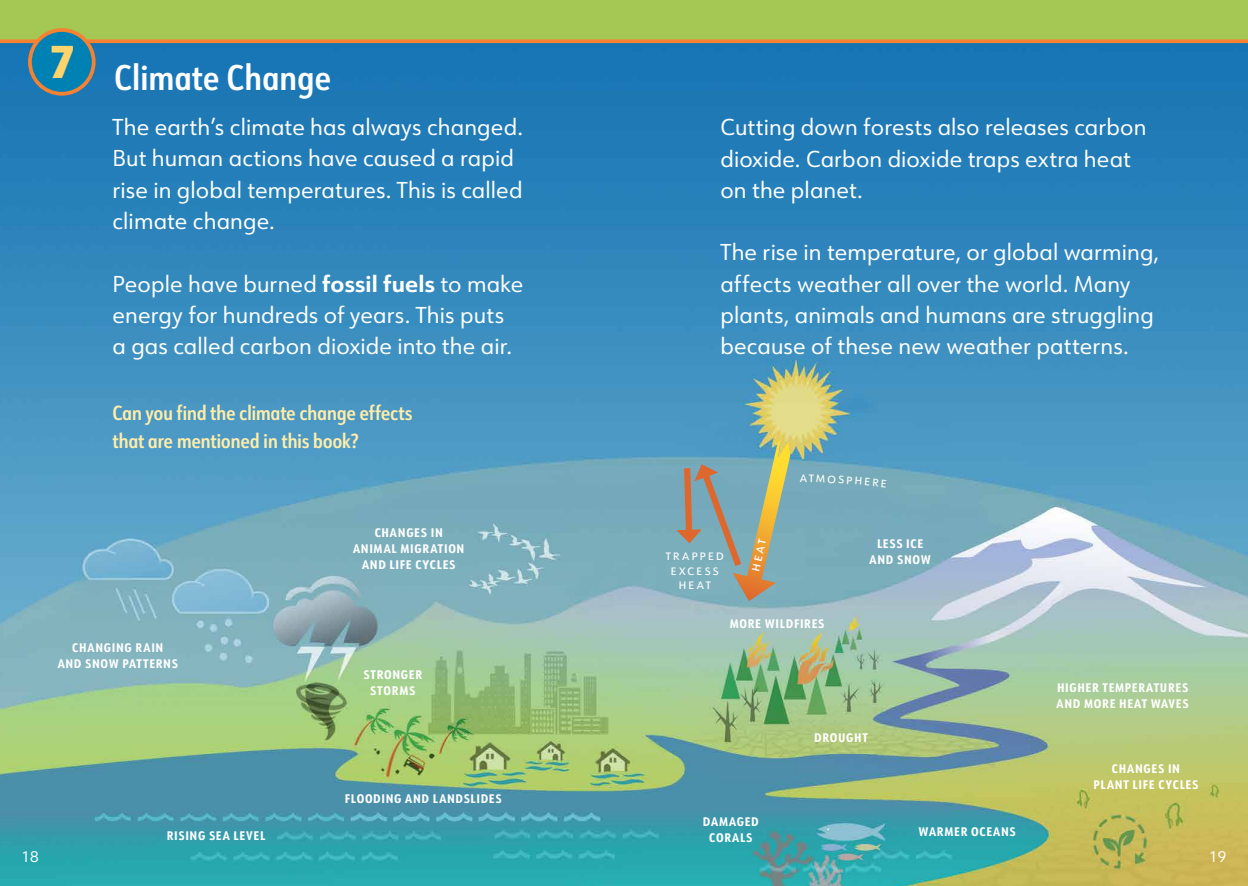
<style>
.page{position:relative;width:1248px;height:886px;background:#fff}
.page>*{position:absolute;margin:0;border:0;box-sizing:border-box;transform-origin:0 0}
.t1{font:600 35px "URW Form Cond";letter-spacing:-.01em;color:#fff}
.t2{font:22.5px/31.2px "URW Form";letter-spacing:.005em;color:#fff}
.t3{font:600 20px/27.5px "URW Form Cond";letter-spacing:-.025em;color:#ffeda9}
.t4{font:15px "URW Form";color:#fff}
.t5{font:800 12.25px/16.2px "URW Form Cond";letter-spacing:.055em;color:#fff;text-align:center}
.t6{font:500 10.5px/15px "URW Form";letter-spacing:.215em;color:#fff;text-align:center}
.t7{font:600 10.5px "URW Form";color:#fff}
.s1{font-weight:700}
</style>
<div class="page">
<img style="left:0;top:43px;width:1247px;height:843px">
<div style="left:0;top:0;width:1247px;height:39px;background:#a5c854"></div>
<svg style="left:0;top:39px;width:1247px;height:4px;fill:#f58232"></svg>
<div style="left:30px;top:30px;width:64px;height:64px;background:#0081b3;border-radius:50%"></div>
<div style="left:28px;top:28px;width:68px;height:68px;border:4px solid #f58232;border-radius:50%"></div>
<svg style="left:676px;top:440px;width:210px;height:165px"></svg>
<h1 class="t1" style="left:50px;top:53px;width:283px"><sup>7</sup> Climate Change</h1>
<p class="t2" style="left:112px;top:111px;width:412px">The earth’s climate has always changed.<br>But human actions have caused a rapid rise in global temperatures. This is called climate change.</p>
<p class="t2" style="left:112px;top:267px;width:412px">People have burned <span class="s1">fossil fuels</span> to make energy for hundreds of years. This puts a gas called carbon dioxide into the air.</p>
<p class="t3" style="left:112px;top:398px;width:302px">Can you find the climate change effects that are mentioned in this book?</p>
<p class="t5" style="left:58px;top:639px;width:122px">CHANGING RAIN<br>AND SNOW PATTERNS</p>
<p class="t5" style="left:167px;top:826px;width:100px">RISING SEA LEVEL</p>
<p class="t5" style="left:353px;top:524px;width:113px">CHANGES IN<br>ANIMAL MIGRATION<br>AND LIFE CYCLES</p>
<p class="t5" style="left:363px;top:666px;width:60px">STRONGER<br>STORMS</p>
<p class="t5" style="left:344px;top:789px;width:158px">FLOODING AND LANDSLIDES</p>
<p class="t2" style="left:720px;top:111px;width:427px">Cutting down forests also releases carbon dioxide. Carbon dioxide traps extra heat on the planet.</p>
<p class="t2" style="left:720px;top:236px;width:440px">The rise in temperature, or global warming, affects weather all over the world. Many plants, animals and humans are struggling because of these new weather patterns.</p>
<p class="t6" style="left:665px;top:549px;width:59px">TRAPPED<br>EXCESS</p>
<p class="t6" style="left:678px;top:577px;width:34px">HEAT</p>
<p class="t7" style="left:748px;top:569px;width:34px;rotate:-77deg">heat</p>
<p class="t5" style="left:729px;top:615px;width:96px">MORE WILDFIRES</p>
<p class="t5" style="left:869px;top:534px;width:63px">LESS ICE<br>AND SNOW</p>
<p class="t5" style="left:702px;top:812px;width:57px">DAMAGED<br>CORALS</p>
<p class="t5" style="left:814px;top:729px;width:55px">DROUGHT</p>
<p class="t5" style="left:918px;top:823px;width:99px">WARMER OCEANS</p>
<p class="t5" style="left:1056px;top:678px;width:133px;text-align:left">HIGHER TEMPERATURES<br>AND MORE HEAT WAVES</p>
<p class="t5" style="left:1093px;top:759px;width:106px">CHANGES IN<br>PLANT LIFE CYCLES</p>
<p class="t4" style="left:22px;top:846px;width:19px">18</p>
<p class="t4" style="left:1208px;top:846px;width:19px">19</p>
</div>
